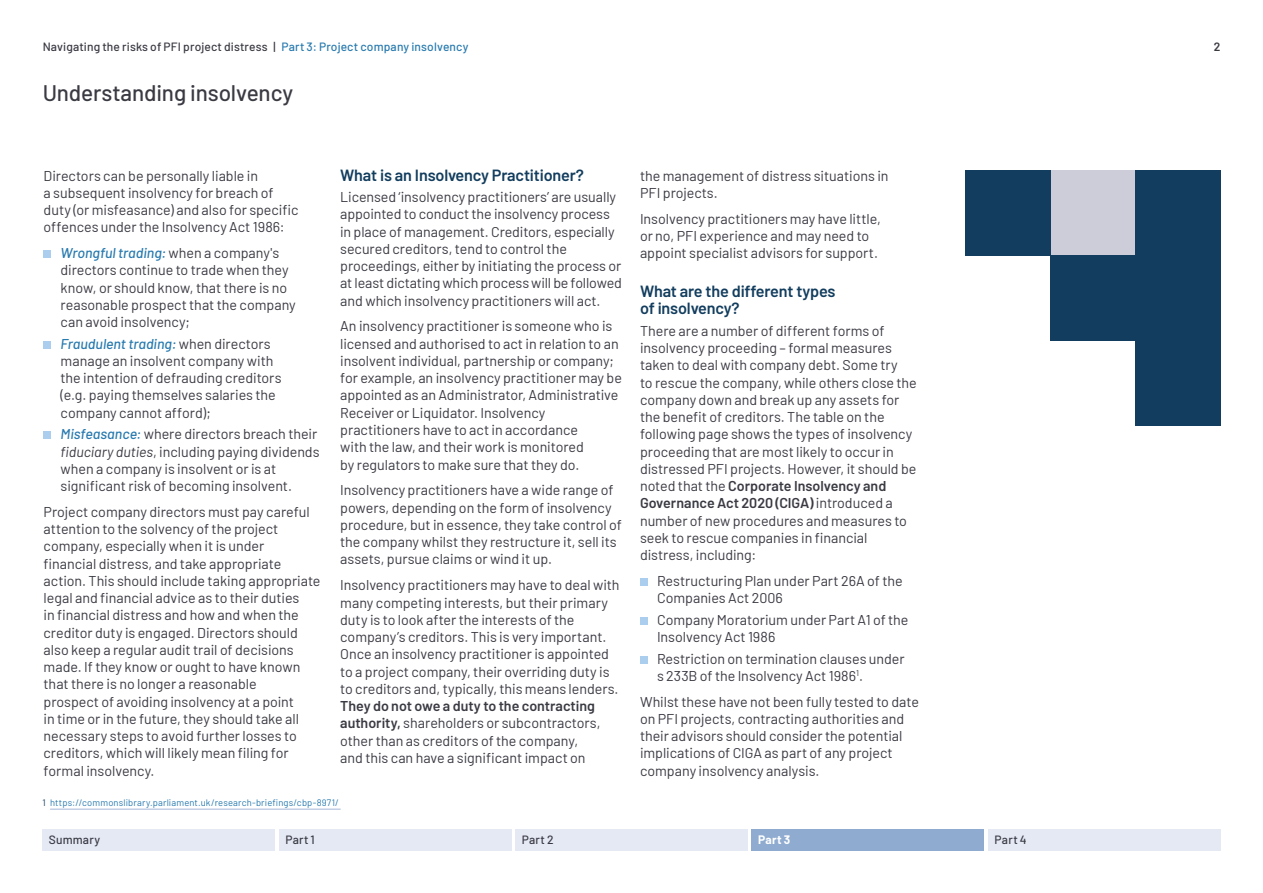
<style>
.page{position:relative;width:1263px;height:893px;background:#fff}
.page>*{position:absolute;margin:0;border:0;box-sizing:border-box;transform-origin:0 0}
.IPA_Heading_light_15{font:500 22.5px "Barlow";letter-spacing:-.005em;color:#3a3a43}
.IPA_Sub_1_semibold_11{font:600 16.2px/17.2px "Barlow";letter-spacing:-.01em;color:#123d5e}
.IPA_text_reg_9_5{font:14.25px/17.2px "Barlow";color:#3a3a43}
.IPA_text_bullet_9_5{font:14.25px/17.2px "Barlow";color:#3a3a43}
.t1{font:500 12px "Barlow";letter-spacing:.015em;color:#3a3a43}
.t2{font:700 12px "Barlow";color:#fff}
.t3{font:600 12px "Barlow";color:#3a3a43}
.IPA_footnote_6_25{font:9.3px "Barlow";letter-spacing:.015em;color:#287aaf}
.s1{color:#287aaf}
.s2{font-weight:500;font-style:italic;color:#287aaf}
.s3{font-style:italic}
.s4{font-weight:600}
.s5{color:#123d5e}
</style>
<div class="page">
<div style="left:1050px;top:170px;width:85px;height:85px;background:#cccdd8"></div>
<div style="left:1050px;top:255px;width:85px;height:85px;background:#123d5e"></div>
<div style="left:1135px;top:170px;width:85px;height:170px;background:#123d5e"></div>
<div style="left:1135px;top:255px;width:85px;height:170px;background:#123d5e"></div>
<div style="left:965px;top:170px;width:85px;height:85px;background:#123d5e"></div>
<div style="left:640px;top:578px;width:8px;height:8px;background:#acceee"></div>
<div style="left:640px;top:617px;width:8px;height:8px;background:#acceee"></div>
<div style="left:640px;top:656px;width:8px;height:8px;background:#acceee"></div>
<hr style="left:50px;top:809px;width:291px;height:1px;background:#a3b8d8">
<div style="left:44px;top:250px;width:7px;height:8px;background:#acceee"></div>
<div style="left:44px;top:341px;width:7px;height:8px;background:#acceee"></div>
<div style="left:44px;top:432px;width:7px;height:7px;background:#acceee"></div>
<div style="left:43px;top:829px;width:232px;height:21px;background:#e4e9f4"></div>
<div style="left:279px;top:829px;width:232px;height:21px;background:#e4e9f4"></div>
<div style="left:515px;top:829px;width:232px;height:21px;background:#e4e9f4"></div>
<div style="left:752px;top:829px;width:232px;height:21px;background:#8fabd0"></div>
<div style="left:988px;top:829px;width:232px;height:21px;background:#e4e9f4"></div>
<p class="t1" style="left:43px;top:38px;width:427px">Navigating the risks of PFI project distress | <span class="s1">Part 3: Project company insolvency</span></p>
<p class="t3" style="left:1214px;top:38px;width:8px">2</p>
<p class="IPA_Heading_light_15" style="left:43px;top:76px;width:252px">Understanding insolvency</p>
<p class="IPA_text_reg_9_5" style="left:44px;top:166px;width:256px">Directors can be personally liable in<br>a subsequent insolvency for breach of duty (or misfeasance) and also for specific offences under the Insolvency Act 1986:</p>
<p class="IPA_text_bullet_9_5" style="left:61px;top:243px;width:237px"><span class="s2">Wrongful trading:</span> when a company's directors continue to trade when they know, or should know, that there is no reasonable prospect that the company can avoid insolvency;</p>
<p class="IPA_text_bullet_9_5" style="left:61px;top:334px;width:222px"><span class="s2">Fraudulent trading:</span> when directors manage an insolvent company with the intention of defrauding creditors (e.g. paying themselves salaries the company cannot afford);</p>
<p class="IPA_text_bullet_9_5" style="left:61px;top:424px;width:260px"><span class="s2">Misfeasance:</span> where directors breach their <span class="s3">fiduciary duties</span>, including paying dividends when a company is insolvent or is at significant risk of becoming insolvent.</p>
<p class="IPA_text_reg_9_5" style="left:44px;top:502px;width:278px">Project company directors must pay careful attention to the solvency of the project company, especially when it is under<br>financial distress, and take appropriate action. This should include taking appropriate legal and financial advice as to their duties<br>in financial distress and how and when the creditor duty is engaged. Directors should also keep a regular audit trail of decisions made. If they know or ought to have known that there is no longer a reasonable<br>prospect of avoiding insolvency at a point<br>in time or in the future, they should take all necessary steps to avoid further losses to creditors, which will likely mean filing for formal insolvency.</p>
<p class="IPA_Sub_1_semibold_11" style="left:340px;top:165px;width:245px">What is an Insolvency Practitioner?</p>
<p class="IPA_text_reg_9_5" style="left:340px;top:187px;width:283px">Licensed ‘insolvency practitioners’ are usually appointed to conduct the insolvency process in place of management. Creditors, especially secured creditors, tend to control the proceedings, either by initiating the process or at least dictating which process will be followed and which insolvency practitioners will act.</p>
<p class="IPA_text_reg_9_5" style="left:340px;top:317px;width:283px">An insolvency practitioner is someone who is licensed and authorised to act in relation to an insolvent individual, partnership or company; for example, an insolvency practitioner may be appointed as an Administrator, Administrative Receiver or Liquidator. Insolvency practitioners have to act in accordance<br>with the law, and their work is monitored<br>by regulators to make sure that they do.</p>
<p class="IPA_text_reg_9_5" style="left:340px;top:480px;width:283px">Insolvency practitioners have a wide range of powers, depending on the form of insolvency procedure, but in essence, they take control of the company whilst they restructure it, sell its assets, pursue claims or wind it up.</p>
<p class="IPA_text_reg_9_5" style="left:340px;top:575px;width:281px">Insolvency practitioners may have to deal with many competing interests, but their primary duty is to look after the interests of the company’s creditors. This is very important.<br>Once an insolvency practitioner is appointed to a project company, their overriding duty is to creditors and, typically, this means lenders.<br><span class="s4">They do not owe a duty to the contracting authority,</span> shareholders or subcontractors, other than as creditors of the company,<br>and this can have a significant impact on</p>
<p class="IPA_footnote_6_25" style="left:43px;top:796px;width:298px"><span class="s5">1</span> https://commonslibrary.parliament.uk/research-briefings/cbp-8971/</p>
<p class="IPA_text_reg_9_5" style="left:640px;top:166px;width:250px">the management of distress situations in<br>PFI projects.</p>
<p class="IPA_text_reg_9_5" style="left:640px;top:209px;width:243px">Insolvency practitioners may have little, or no, PFI experience and may need to appoint specialist advisors for support.</p>
<p class="IPA_Sub_1_semibold_11" style="left:640px;top:281px;width:197px">What are the different types of insolvency?</p>
<p class="IPA_text_reg_9_5" style="left:640px;top:321px;width:278px">There are a number of different forms of insolvency proceeding – formal measures taken to deal with company debt. Some try<br>to rescue the company, while others close the company down and break up any assets for the benefit of creditors. The table on the following page shows the types of insolvency proceeding that are most likely to occur in distressed PFI projects. However, it should be noted that the <span class="s4">Corporate Insolvency and Governance Act 2020 (CIGA)</span> introduced a number of new procedures and measures to seek to rescue companies in financial distress, including:</p>
<p class="IPA_text_bullet_9_5" style="left:657px;top:571px;width:247px">Restructuring Plan under Part 26A of the<br>Companies Act 2006</p>
<p class="IPA_text_bullet_9_5" style="left:657px;top:610px;width:253px">Company Moratorium under Part A1 of the<br>Insolvency Act 1986</p>
<p class="IPA_text_bullet_9_5" style="left:657px;top:649px;width:249px">Restriction on termination clauses under s 233B of the Insolvency Act 1986<sup>1</sup>.</p>
<p class="IPA_text_reg_9_5" style="left:640px;top:692px;width:280px">Whilst these have not been fully tested to date on PFI projects, contracting authorities and their advisors should consider the potential implications of CIGA as part of any project company insolvency analysis.</p>
<p class="t1" style="left:49px;top:831px;width:53px">Summary</p>
<p class="t1" style="left:285px;top:831px;width:31px">Part 1</p>
<p class="t1" style="left:522px;top:831px;width:33px">Part 2</p>
<p class="t2" style="left:758px;top:831px;width:33px">Part 3</p>
<p class="t1" style="left:995px;top:831px;width:34px">Part 4</p>
</div>
